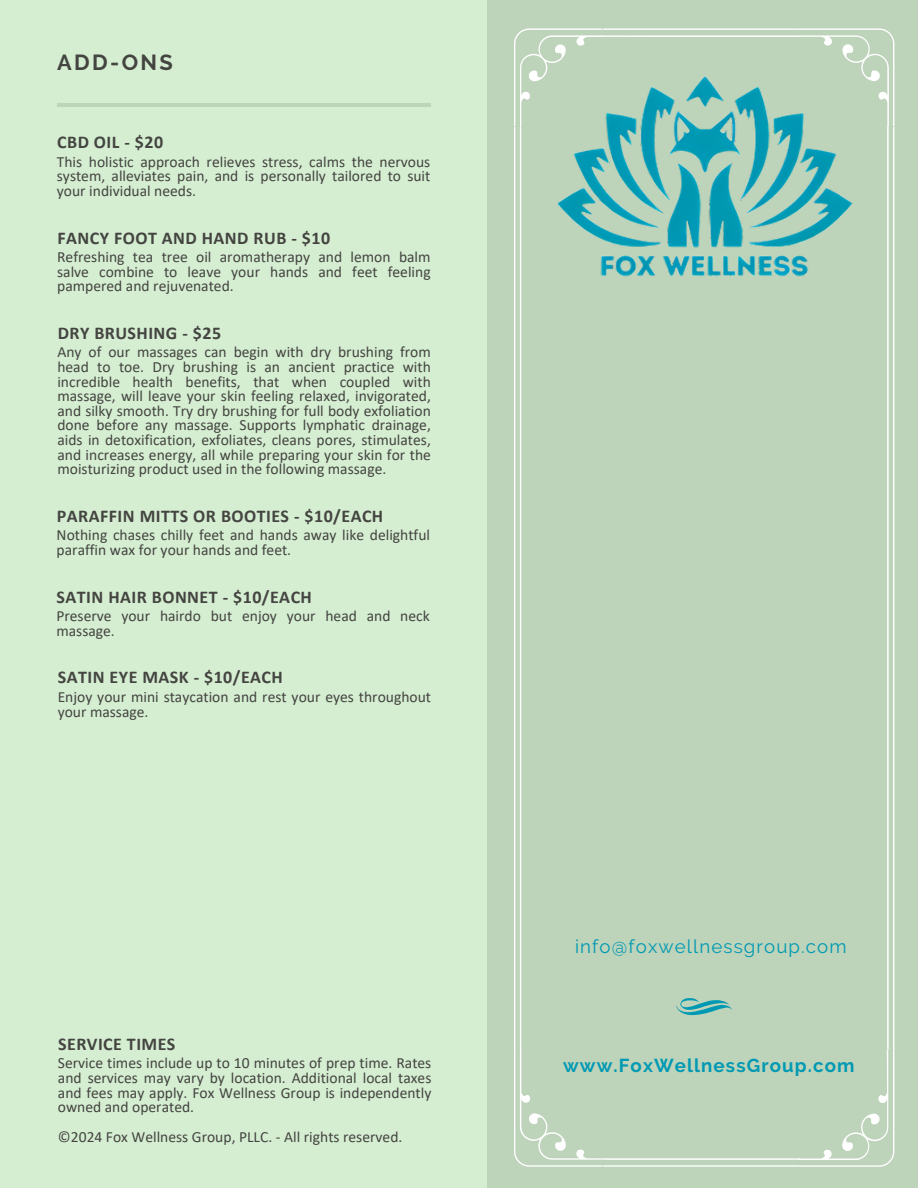
<style>
.page{position:relative;width:918px;height:1188px;background:#d5eed2}
.page>*{position:absolute;margin:0;border:0;box-sizing:border-box;transform-origin:0 0}
.t1{font:700 21.75px "Raleway";letter-spacing:.11em;color:#444440}
.t2{font:18.75px "Raleway";letter-spacing:.06em;color:#0099b3}
.t3{font:700 18.75px "Raleway";letter-spacing:.06em;color:#0099b3}
.t4{font:700 18px "Calibri";letter-spacing:.025em;color:#444440}
.t5{font:15.6px/14.7px "Calibri";color:#444440;text-align:justify}
</style>
<div class="page">
<div style="left:488px;top:0;width:430px;height:1188px;background:#bdd3ba"></div>
<svg style="left:514px;top:28px;width:380px;height:1139px"></svg>
<hr style="left:57px;top:103px;width:373px;height:4px;background:#bdd3ba">
<img style="left:543px;top:28px;width:322px;height:322px">
<svg style="left:676px;top:998px;width:56px;height:17px"></svg>
<p class="t1" style="left:57px;top:50px;width:117px">ADD-ONS</p>
<h2 class="t4" style="left:57px;top:135px;width:107px">CBD OIL - $20</h2>
<p class="t5" style="left:57px;top:155px;width:375px">This holistic approach relieves stress, calms the nervous system, alleviates pain, and is personally tailored to suit your individual needs.</p>
<h2 class="t4" style="left:57px;top:230px;width:274px">FANCY FOOT AND HAND RUB - $10</h2>
<p class="t5" style="left:57px;top:251px;width:375px">Refreshing tea tree oil aromatherapy and lemon balm salve combine to leave your hands and feet feeling pampered and rejuvenated.</p>
<h2 class="t4" style="left:58px;top:325px;width:165px">DRY BRUSHING - $25</h2>
<p class="t5" style="left:57px;top:346px;width:375px">Any of our massages can begin with dry brushing from head to toe. Dry brushing is an ancient practice with incredible health benefits, that when coupled with massage, will leave your skin feeling relaxed, invigorated, and silky smooth. Try dry brushing for full body exfoliation done before any massage. Supports lymphatic drainage, aids in detoxification, exfoliates, cleans pores, stimulates, and increases energy, all while preparing your skin for the moisturizing product used in the following massage.</p>
<h2 class="t4" style="left:57px;top:509px;width:328px">PARAFFIN MITTS OR BOOTIES - $10/EACH</h2>
<p class="t5" style="left:57px;top:529px;width:375px">Nothing chases chilly feet and hands away like delightful paraffin wax for your hands and feet.</p>
<h2 class="t4" style="left:57px;top:589px;width:257px">SATIN HAIR BONNET - $10/EACH</h2>
<p class="t5" style="left:56px;top:610px;width:375px">Preserve your hairdo but enjoy your head and neck massage.</p>
<h2 class="t4" style="left:58px;top:670px;width:227px">SATIN EYE MASK - $10/EACH</h2>
<p class="t5" style="left:58px;top:691px;width:375px">Enjoy your mini staycation and rest your eyes throughout your massage.</p>
<h2 class="t4" style="left:58px;top:1036px;width:119px">SERVICE TIMES</h2>
<p class="t5" style="left:58px;top:1057px;width:375px">Service times include up to 10 minutes of prep time. Rates and services may vary by location. Additional local taxes and fees may apply. Fox Wellness Group is independently owned and operated.</p>
<p class="t5" style="left:58px;top:1130px;width:346px">©2024 Fox Wellness Group, PLLC. - All rights reserved.</p>
<p class="t2" style="left:575px;top:936px;width:273px">info@foxwellnessgroup.com</p>
<p class="t3" style="left:563px;top:1054px;width:293px">www.FoxWellnessGroup.com</p>
</div>
